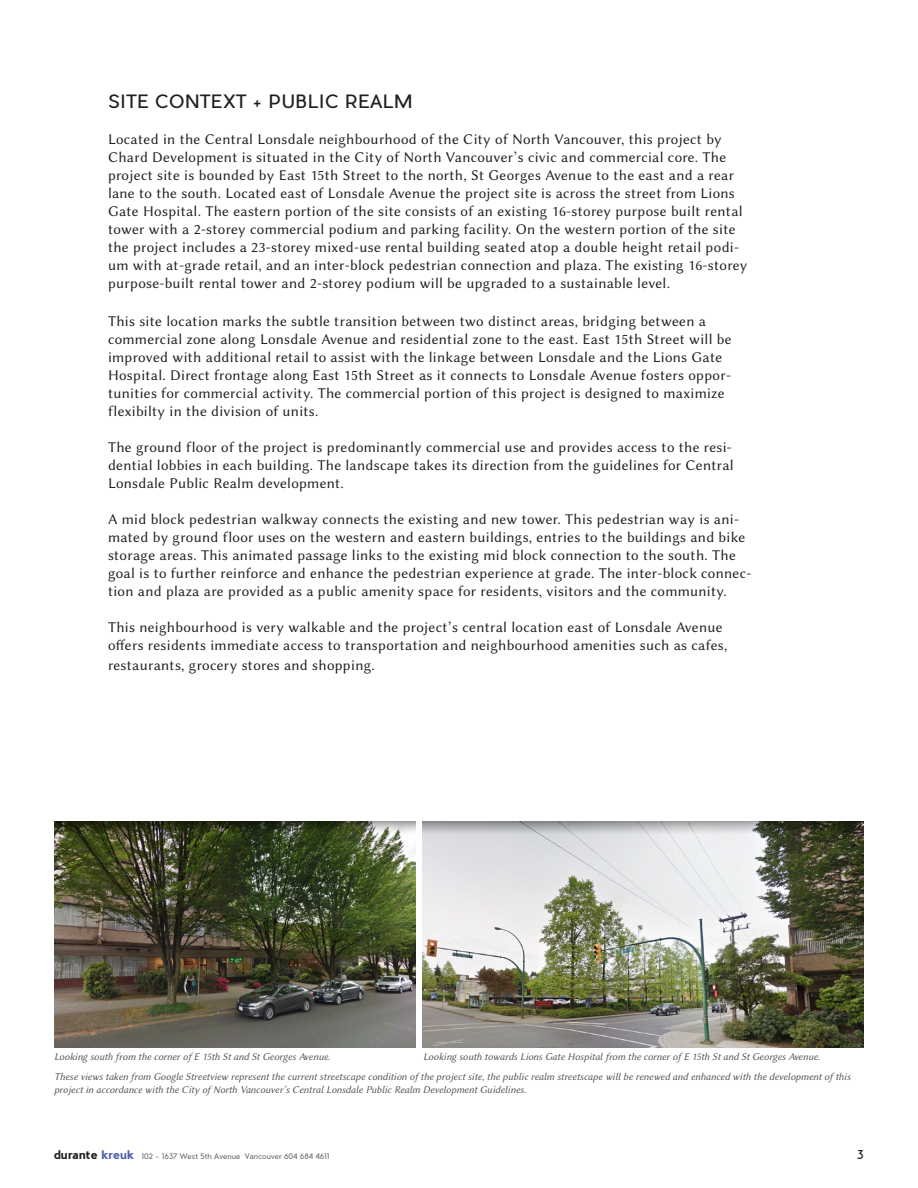
<style>
.page{position:relative;width:918px;height:1188px;background:#fff}
.page>*{position:absolute;margin:0;border:0;box-sizing:border-box;transform-origin:0 0}
.t1{font:18px "Pier Sans";letter-spacing:.02em;color:#231f20}
.t2{font:15px/18px "Lin Biolinum O";letter-spacing:.02em;color:#231f20}
.t3{font:12px "Pier Sans";color:#231f20}
.t4{font:10.5px/12.6px "Lin Biolinum OI";color:#5a5a5d}
.t5{font:7.5px "Pier Sans";color:#717275}
.s1{font-weight:700;font-size:12px;color:#231f20}
.s2{font-weight:700;font-size:12px;color:#5060ac}
</style>
<div class="page">
<img style="left:54px;top:821px;width:362px;height:226px">
<img style="left:422px;top:821px;width:442px;height:226px">
<p class="t1" style="left:108px;top:90px;width:306px">SITE CONTEXT + PUBLIC REALM</p>
<p class="t2" style="left:108px;top:130px;width:641px">Located in the Central Lonsdale neighbourhood of the City of North Vancouver, this project by Chard Development is situated in the City of North Vancouver’s civic and commercial core. The project site is bounded by East 15th Street to the north, St Georges Avenue to the east and a rear lane to the south. Located east of Lonsdale Avenue the project site is across the street from Lions Gate Hospital. The eastern portion of the site consists of an existing 16-storey purpose built rental tower with a 2-storey commercial podium and parking facility. On the western portion of the site the project includes a 23-storey mixed-use rental building seated atop a double height retail podi&shy;um with at-grade retail, and an inter-block pedestrian connection and plaza. The existing 16-storey purpose-built rental tower and 2-storey podium will be upgraded to a sustainable level.</p>
<p class="t2" style="left:108px;top:312px;width:625px">This site location marks the subtle transition between two distinct areas, bridging between a commercial zone along Lonsdale Avenue and residential zone to the east. East 15th Street will be improved with additional retail to assist with the linkage between Lonsdale and the Lions Gate Hospital. Direct frontage along East 15th Street as it connects to Lonsdale Avenue fosters oppor&shy;tunities for commercial activity. The commercial portion of this project is designed to maximize flexibilty in the division of units.</p>
<p class="t2" style="left:108px;top:438px;width:627px;text-align:justify">The ground floor of the project is predominantly commercial use and provides access to the resi&shy;dential lobbies in each building. The landscape takes its direction from the guidelines for Central Lonsdale Public Realm development.</p>
<p class="t2" style="left:108px;top:510px;width:645px">A mid block pedestrian walkway connects the existing and new tower. This pedestrian way is ani&shy;mated by ground floor uses on the western and eastern buildings, entries to the buildings and bike storage areas. This animated passage links to the existing mid block connection to the south. The goal is to further reinforce and enhance the pedestrian experience at grade. The inter-block connec&shy;tion and plaza are provided as a public amenity space for residents, visitors and the community.</p>
<p class="t2" style="left:108px;top:618px;width:621px">This neighbourhood is very walkable and the project’s central location east of Lonsdale Avenue offers residents immediate access to transportation and neighbourhood amenities such as cafes,</p>
<p class="t2" style="left:108px;top:656px;width:268px">restaurants, grocery stores and shopping.</p>
<p class="t4" style="left:54px;top:1050px;width:278px">Looking south from the corner of E 15th St and St Georges Avenue.</p>
<p class="t4" style="left:423px;top:1050px;width:399px">Looking south towards Lions Gate Hospital from the corner of E 15th St and St Georges Avenue.</p>
<p class="t4" style="left:54px;top:1071px;width:798px">These views taken from Google Streetview represent the current streetscape condition of the project site, the public realm streetscape will be renewed and enhanced with the development of this project in accordance with the City of North Vancouver’s Central Lonsdale Public Realm Development Guidelines.</p>
<p class="t5" style="left:54px;top:1152px;width:277px"><span class="s1">durante</span> <span class="s2">kreuk</span> 102 - 1637 West 5th Avenue Vancouver 604 684 4611</p>
<p class="t3" style="left:857px;top:1147px;width:8px">3</p>
</div>
